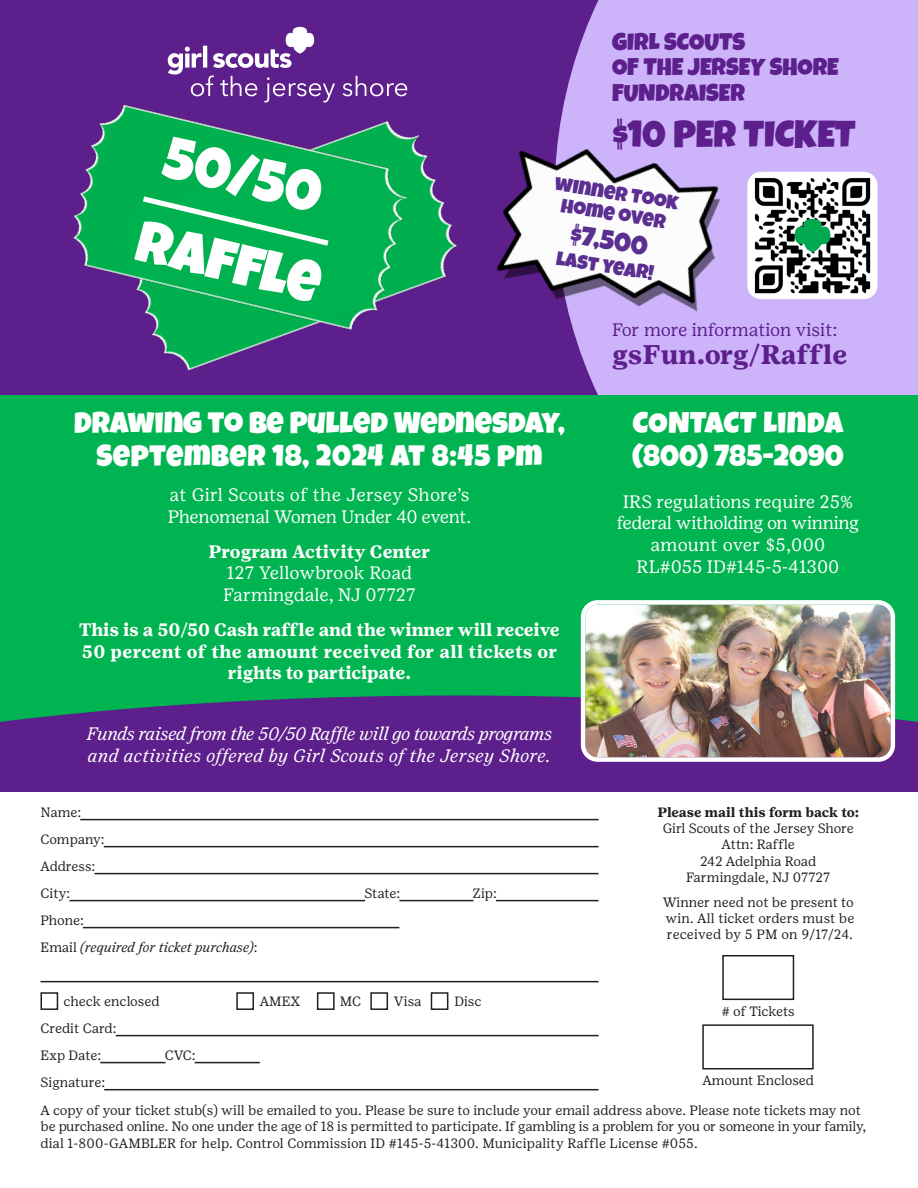
<style>
.page{position:relative;width:918px;height:1188px;background:#fff}
.page>*{position:absolute;margin:0;border:0;box-sizing:border-box;transform-origin:0 0}
.t1{font:58.5px "Luckiest Guy";color:#fff}
.t2{font:37.5px "Luckiest Guy";color:#5c1f8b}
.t3{font:30px/33px "Luckiest Guy";color:#fff;text-align:center}
.t4{font:30px "Luckiest Guy";letter-spacing:.02em;color:#fff}
.t5{font:700 27px "Girl Scout Text";color:#5c1f8b}
.t6{font:26.85px "Luckiest Guy";color:#5b2e91}
.t7{font:24px "Luckiest Guy";color:#5c1f8b}
.t8{font:19.95px "Luckiest Guy";color:#5b2e91}
.t9{font:18px "Girl Scout Text";letter-spacing:-.01em;color:#fff}
.t10{font:700 18px/21.6px "Girl Scout Text";letter-spacing:-.01em;color:#fff;text-align:center}
.t11{font:italic 18px/21.6px "Girl Scout Text";letter-spacing:-.01em;color:#fff}
.t12{font:18px "Girl Scout Text";letter-spacing:-.01em;color:#5c1f8b}
.t13{font:18px "Girl Scout Text";letter-spacing:.015em;color:#fff}
.t14{font:13.5px/16.2px "Girl Scout Text";letter-spacing:-.01em;color:#231f20}
.t15{font:italic 13.5px "Girl Scout Text";letter-spacing:-.01em;color:#231f20}
.t16{font:700 13.5px "Girl Scout Text";color:#231f20}
.s1{font-style:normal}
</style>
<div class="page">
<div style="left:0;top:0;width:918px;height:396px;background:#5c1f8b"></div>
<div style="left:554px;top:0;width:364px;height:396px;background:#ccb3fa"></div>
<svg style="left:168px;top:27px;width:147px;height:43px"></svg>
<img style="left:76px;top:241px;width:431px;height:155px">
<img style="left:73px;top:70px;width:379px;height:291px">
<svg style="left:137px;top:193px;width:197px;height:56px;background:#16b75e"></svg>
<div style="left:0;top:396px;width:918px;height:396px;background:#00b451"></div>
<svg style="left:0;top:695px;width:918px;height:97px;background:#552986"></svg>
<img style="left:586px;top:605px;width:304px;height:152px">
<div style="left:581px;top:600px;width:314px;height:162px;border:4px solid #fff;border-radius:15px"></div>
<img style="left:487px;top:133px;width:245px;height:199px">
<img style="left:747px;top:172px;width:131px;height:127px">
<hr style="left:80px;top:819px;width:518px;height:1px;background:#231f20">
<hr style="left:104px;top:846px;width:495px;height:1px;background:#231f20">
<hr style="left:94px;top:873px;width:504px;height:1px;background:#231f20">
<hr style="left:69px;top:900px;width:296px;height:1px;background:#231f20">
<hr style="left:399px;top:900px;width:74px;height:1px;background:#231f20">
<hr style="left:496px;top:900px;width:102px;height:1px;background:#231f20">
<hr style="left:83px;top:927px;width:316px;height:1px;background:#231f20">
<hr style="left:40px;top:981px;width:558px;height:1px;background:#231f20">
<div style="left:40px;top:992px;width:18px;height:18px;border:2px solid #231f20"></div>
<div style="left:236px;top:992px;width:18px;height:18px;border:2px solid #231f20"></div>
<div style="left:317px;top:992px;width:18px;height:18px;border:2px solid #231f20"></div>
<div style="left:370px;top:992px;width:18px;height:18px;border:2px solid #231f20"></div>
<div style="left:431px;top:992px;width:17px;height:18px;border:2px solid #231f20"></div>
<hr style="left:116px;top:1035px;width:483px;height:1px;background:#231f20">
<hr style="left:100px;top:1062px;width:65px;height:1px;background:#231f20">
<hr style="left:195px;top:1062px;width:65px;height:1px;background:#231f20">
<hr style="left:104px;top:1089px;width:494px;height:1px;background:#231f20">
<div style="left:722px;top:955px;width:72px;height:45px;border:2px solid #231f20"></div>
<div style="left:702px;top:1024px;width:112px;height:46px;border:2px solid #231f20"></div>
<p class="t1" style="left:174px;top:119px;width:163px;rotate:14deg">50/50</p>
<p class="t1" style="left:147px;top:202px;width:189px;rotate:14deg">RAFFL E</p>
<p class="t7" style="left:612px;top:26px;width:135px">GIRL SCOUTS</p>
<p class="t7" style="left:612px;top:51px;width:228px">OF THE JERSEY SHORE</p>
<p class="t7" style="left:612px;top:77px;width:135px">FUNDRAISER</p>
<p class="t2" style="left:612px;top:110px;width:245px">$10 PER TICKET</p>
<p class="t8" style="left:557px;top:170px;width:127px;rotate:9deg">WINNER TOOK</p>
<p class="t8" style="left:563px;top:193px;width:107px;rotate:9deg">HOME OVER</p>
<p class="t6" style="left:573px;top:217px;width:80px;rotate:9deg">$7,500</p>
<p class="t8" style="left:559px;top:245px;width:100px;rotate:9deg">LAST YEAR!</p>
<p class="t12" style="left:612px;top:320px;width:227px">For more information visit:</p>
<p class="t5" style="left:612px;top:339px;width:237px">gsFun.org/Raffle</p>
<p class="t3" style="left:74px;top:407px;width:492px">DRAWING TO BE PULLED WEDNESDAY,<br>SEPTEMBER 18, 2024 AT 8:45 PM</p>
<p class="t9" style="left:170px;top:485px;width:301px">at Girl Scouts of the Jersey Shore’s</p>
<p class="t9" style="left:168px;top:506px;width:305px">Phenomenal Women Under 40 event.</p>
<p class="t10" style="left:209px;top:541px;width:223px">Program Activity Center</p>
<p class="t9" style="left:227px;top:563px;width:187px">127 Yellowbrook Road</p>
<p class="t9" style="left:223px;top:585px;width:194px">Farmingdale, NJ 07727</p>
<p class="t10" style="left:79px;top:619px;width:482px">This is a 50/50 Cash raffle and the winner will receive<br>50 percent of the amount received for all tickets or rights to participate.</p>
<p class="t11" style="left:87px;top:723px;width:467px">Funds raised from the 50/50 Raffle will go towards programs and activities offered by Girl Scouts of the Jersey Shore.</p>
<p class="t14" style="left:40px;top:804px;width:42px">Name:</p>
<p class="t14" style="left:40px;top:831px;width:66px">Company:</p>
<p class="t14" style="left:40px;top:858px;width:56px">Address:</p>
<p class="t14" style="left:40px;top:885px;width:31px">City:</p>
<p class="t14" style="left:364px;top:885px;width:37px">State:</p>
<p class="t14" style="left:472px;top:885px;width:26px">Zip:</p>
<p class="t14" style="left:40px;top:912px;width:45px">Phone:</p>
<p class="t15" style="left:40px;top:940px;width:218px"><span class="s1">Email</span> (required for ticket purchase)<span class="s1">:</span></p>
<p class="t14" style="left:63px;top:993px;width:98px">check enclosed</p>
<p class="t14" style="left:260px;top:993px;width:42px">AMEX</p>
<p class="t14" style="left:340px;top:993px;width:23px">MC</p>
<p class="t14" style="left:394px;top:993px;width:29px">Visa</p>
<p class="t14" style="left:454px;top:993px;width:29px">Disc</p>
<p class="t14" style="left:40px;top:1020px;width:78px">Credit Card:</p>
<p class="t14" style="left:40px;top:1047px;width:62px">Exp Date:</p>
<p class="t14" style="left:165px;top:1047px;width:32px">CVC:</p>
<p class="t14" style="left:40px;top:1074px;width:66px">Signature:</p>
<p class="t4" style="left:633px;top:403px;width:212px">CONTACT LINDA</p>
<p class="t3" style="left:632px;top:440px;width:213px">(800) 785-2090</p>
<p class="t9" style="left:623px;top:491px;width:232px">IRS regulations require 25%</p>
<p class="t9" style="left:617px;top:513px;width:244px">federal witholding on winning</p>
<p class="t13" style="left:650px;top:535px;width:177px">amount over $5,000</p>
<p class="t9" style="left:637px;top:556px;width:204px">RL#055 ID#145-5-41300</p>
<p class="t16" style="left:657px;top:804px;width:203px">Please mail this form back to:</p>
<p class="t14" style="left:663px;top:820px;width:193px">Girl Scouts of the Jersey Shore</p>
<p class="t14" style="left:722px;top:837px;width:75px">Attn: Raffle</p>
<p class="t14" style="left:700px;top:853px;width:118px">242 Adelphia Road</p>
<p class="t14" style="left:686px;top:869px;width:146px">Farmingdale, NJ 07727</p>
<p class="t14" style="left:663px;top:894px;width:193px">Winner need not be present to</p>
<p class="t14" style="left:665px;top:910px;width:191px">win. All ticket orders must be</p>
<p class="t14" style="left:667px;top:927px;width:187px">received by 5 PM on 9/17/24.</p>
<p class="t14" style="left:722px;top:1003px;width:75px"># of Tickets</p>
<p class="t14" style="left:702px;top:1073px;width:113px">Amount Enclosed</p>
<p class="t14" style="left:40px;top:1102px;width:827px">A copy of your ticket stub(s) will be emailed to you. Please be sure to include your email address above. Please note tickets may not be purchased online. No one under the age of 18 is permitted to participate. If gambling is a problem for you or someone in your family, dial 1-800-GAMBLER for help. Control Commission ID #145-5-41300. Municipality Raffle License #055.</p>
</div>
